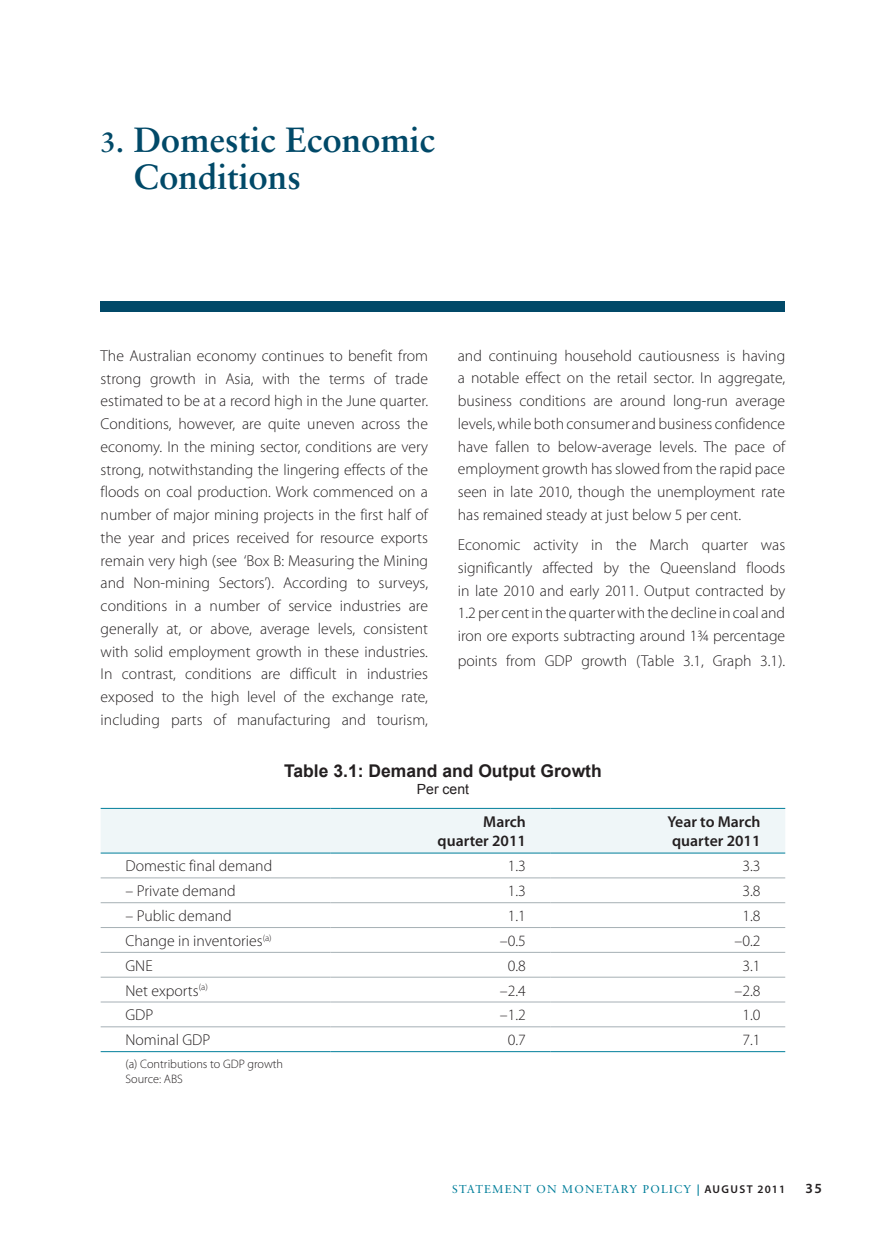
<style>
.page{position:relative;width:876px;height:1244px;background:#fff}
.page>*{position:absolute;margin:0;border:0;box-sizing:border-box;transform-origin:0 0}
.t1{font:700 35px/36.8px "Sabon LT Std";color:#014968}
.t2{font:700 17.5px "Arial";color:#231f20}
.t3{font:300 15.75px/22.8px "Myriad Pro";color:#231f20;text-align:justify}
.t4{font:600 15.75px/18.9px "Myriad Pro";color:#231f20;text-align:right}
.t5{font:14px "Arial";color:#231f20}
.t6{font:600 14px "Myriad Pro";color:#231f20}
.t7{font:300 12.25px/14.7px "Myriad Pro";color:#231f20}
.t8{font:11.38px "Sabon LT Std";letter-spacing:.1em;color:#007e9a}
.s1{font-size:28px}
.s2{font-family:"Myriad Pro";font-weight:600}
.s3{font-family:"Myriad Pro";font-weight:600;color:#231f20}
</style>
<div class="page">
<div style="left:101px;top:302px;width:684px;height:9px;background:#014968"></div>
<div style="left:101px;top:300px;width:684px;height:10px;background:#014968"></div>
<div style="left:101px;top:808px;width:684px;height:44px;background:#eff6f8"></div>
<hr style="left:101px;top:877px;width:229px;height:1px;background:#a6b0b5">
<hr style="left:330px;top:877px;width:221px;height:1px;background:#a6b0b5">
<hr style="left:551px;top:877px;width:234px;height:1px;background:#a6b0b5">
<hr style="left:101px;top:902px;width:229px;height:1px;background:#a6b0b5">
<hr style="left:330px;top:902px;width:221px;height:1px;background:#a6b0b5">
<hr style="left:551px;top:902px;width:234px;height:1px;background:#a6b0b5">
<hr style="left:101px;top:927px;width:229px;height:1px;background:#a6b0b5">
<hr style="left:330px;top:927px;width:221px;height:1px;background:#a6b0b5">
<hr style="left:551px;top:927px;width:234px;height:1px;background:#a6b0b5">
<hr style="left:101px;top:951px;width:229px;height:1px;background:#a6b0b5">
<hr style="left:330px;top:951px;width:221px;height:1px;background:#a6b0b5">
<hr style="left:551px;top:951px;width:234px;height:1px;background:#a6b0b5">
<hr style="left:101px;top:976px;width:229px;height:1px;background:#a6b0b5">
<hr style="left:330px;top:976px;width:221px;height:1px;background:#a6b0b5">
<hr style="left:551px;top:976px;width:234px;height:1px;background:#a6b0b5">
<hr style="left:101px;top:1001px;width:229px;height:1px;background:#a6b0b5">
<hr style="left:330px;top:1001px;width:221px;height:1px;background:#a6b0b5">
<hr style="left:551px;top:1001px;width:234px;height:1px;background:#a6b0b5">
<hr style="left:330px;top:1026px;width:221px;height:1px;background:#a6b0b5">
<hr style="left:551px;top:1026px;width:234px;height:1px;background:#a6b0b5">
<hr style="left:101px;top:1026px;width:229px;height:1px;background:#a6b0b5">
<hr style="left:101px;top:807px;width:229px;height:1px;background:#007e9a">
<hr style="left:330px;top:807px;width:221px;height:1px;background:#007e9a">
<hr style="left:551px;top:807px;width:234px;height:1px;background:#007e9a">
<hr style="left:101px;top:852px;width:229px;height:1px;background:#007e9a">
<hr style="left:330px;top:852px;width:221px;height:1px;background:#007e9a">
<hr style="left:551px;top:852px;width:234px;height:1px;background:#007e9a">
<hr style="left:101px;top:1051px;width:229px;height:1px;background:#007e9a">
<hr style="left:330px;top:1051px;width:221px;height:1px;background:#007e9a">
<hr style="left:551px;top:1051px;width:234px;height:1px;background:#007e9a">
<h1 class="t1" style="left:134px;top:121px;width:303px;text-indent:-33px"><span class="s1">3.</span> Domestic Economic<br>Conditions</h1>
<p class="t3" style="left:101px;top:344px;width:329px">The Australian economy continues to benefit from strong growth in Asia, with the terms of trade estimated to be at a record high in the June quarter.<br>Conditions, however, are quite uneven across the economy. In the mining sector, conditions are very strong, notwithstanding the lingering effects of the floods on coal production. Work commenced on a number of major mining projects in the first half of the year and prices received for resource exports remain very high (see ‘Box B: Measuring the Mining and Non-mining Sectors’). According to surveys, conditions in a number of service industries are generally at, or above, average levels, consistent with solid employment growth in these industries.<br>In contrast, conditions are difficult in industries exposed to the high level of the exchange rate, including parts of manufacturing and tourism,</p>
<p class="t3" style="left:458px;top:344px;width:329px">and continuing household cautiousness is having a notable effect on the retail sector. In aggregate, business conditions are around long-run average levels, while both consumer and business confidence have fallen to below-average levels. The pace of employment growth has slowed from the rapid pace seen in late 2010, though the unemployment rate has remained steady at just below 5 per cent.</p>
<p class="t3" style="left:458px;top:533px;width:329px">Economic activity in the March quarter was significantly affected by the Queensland floods in late 2010 and early 2011. Output contracted by 1.2 per cent in the quarter with the decline in coal and iron ore exports subtracting around 1¾ percentage</p>
<p class="t3" style="left:458px;top:649px;width:329px">points from GDP growth (Table 3.1, Graph 3.1).</p>
<p class="t2" style="left:284px;top:759px;width:319px">Table 3.1: Demand and Output Growth</p>
<p class="t5" style="left:417px;top:779px;width:54px">Per cent</p>
<p class="t4" style="left:438px;top:811px;width:90px">March quarter 2011</p>
<p class="t4" style="left:668px;top:811px;width:94px;text-align:left">Year to March quarter 2011</p>
<p class="t3" style="left:125px;top:854px;width:148px">Domestic final demand</p>
<p class="t3" style="left:508px;top:854px;width:20px">1.3</p>
<p class="t3" style="left:742px;top:854px;width:20px">3.3</p>
<p class="t3" style="left:125px;top:879px;width:112px">– Private demand</p>
<p class="t3" style="left:508px;top:879px;width:20px">1.3</p>
<p class="t3" style="left:742px;top:879px;width:20px">3.8</p>
<p class="t3" style="left:125px;top:904px;width:108px">– Public demand</p>
<p class="t3" style="left:508px;top:904px;width:20px">1.1</p>
<p class="t3" style="left:742px;top:904px;width:20px">1.8</p>
<p class="t3" style="left:125px;top:928px;width:148px">Change in inventories<sup>(a)</sup></p>
<p class="t3" style="left:500px;top:928px;width:27px">–0.5</p>
<p class="t3" style="left:734px;top:928px;width:27px">–0.2</p>
<p class="t3" style="left:125px;top:953px;width:29px">GNE</p>
<p class="t3" style="left:508px;top:953px;width:20px">0.8</p>
<p class="t3" style="left:742px;top:953px;width:20px">3.1</p>
<p class="t3" style="left:125px;top:978px;width:84px">Net exports<sup>(a)</sup></p>
<p class="t3" style="left:500px;top:978px;width:27px">–2.4</p>
<p class="t3" style="left:734px;top:978px;width:27px">–2.8</p>
<p class="t3" style="left:125px;top:1003px;width:29px">GDP</p>
<p class="t3" style="left:500px;top:1003px;width:27px">–1.2</p>
<p class="t3" style="left:742px;top:1003px;width:20px">1.0</p>
<p class="t3" style="left:125px;top:1028px;width:86px">Nominal GDP</p>
<p class="t3" style="left:508px;top:1028px;width:20px">0.7</p>
<p class="t3" style="left:742px;top:1028px;width:20px">7.1</p>
<p class="t7" style="left:125px;top:1055px;width:159px">(a) Contributions to GDP growth<br>Source: ABS</p>
<p class="t8" style="left:452px;top:1181px;width:335px">STATEMENT ON MONETARY POLICY <span class="s2">|</span> <span class="s3">August 2011</span></p>
<p class="t6" style="left:806px;top:1178px;width:18px">35</p>
</div>
